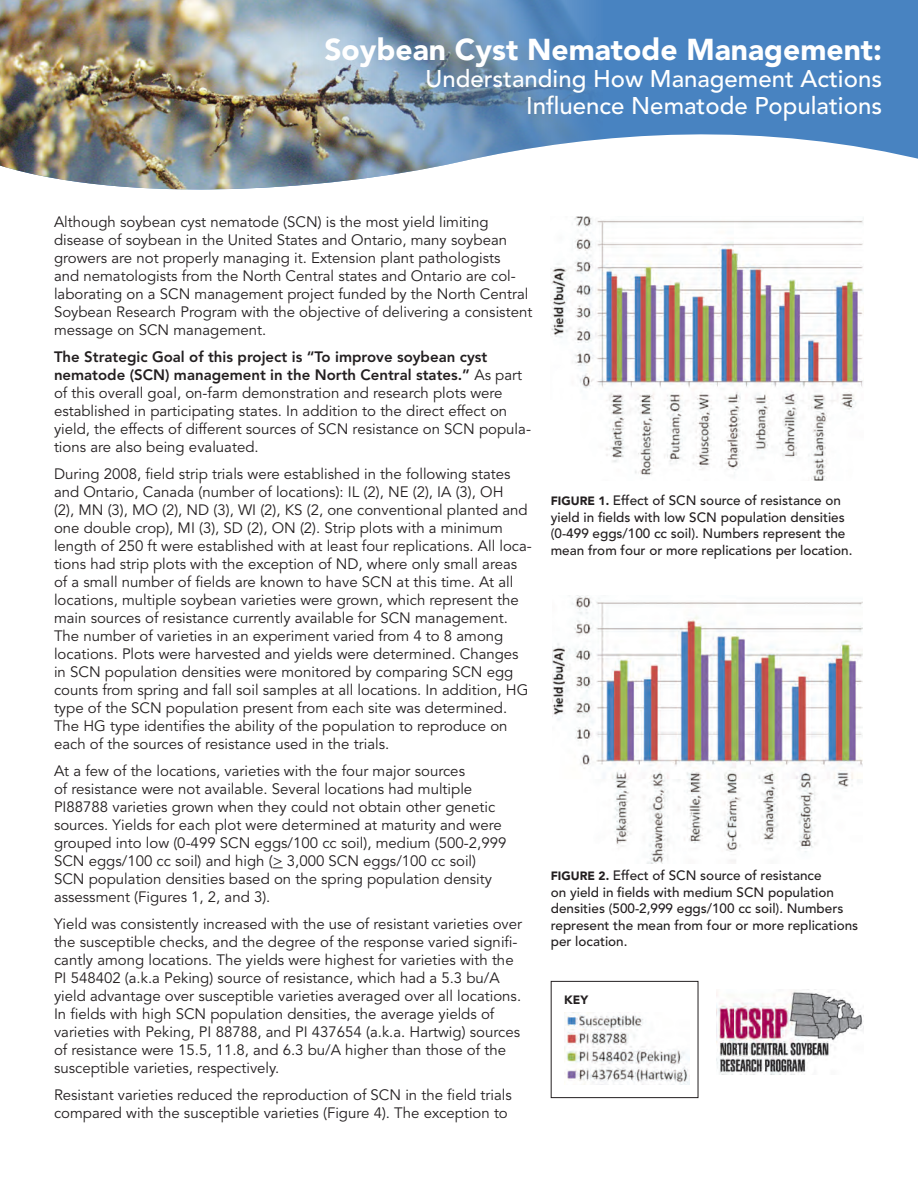
<style>
.page{position:relative;width:918px;height:1188px;background:#fff}
.page>*{position:absolute;margin:0;border:0;box-sizing:border-box;transform-origin:0 0}
.t1{font:900 30px "Avenir LT Std";color:#fff}
.t2{font:500 24px/27px "Avenir LT Std";color:#fff;text-align:right}
.t3{font:15px/18px "Avenir LT Std";color:#231f20}
.t4{font:500 13.5px/16.5px "Avenir LT Std";color:#231f20}
.t5{font:900 12px "Avenir LT Std";color:#231f20}
.s1{font-weight:800}
.s2{font-weight:900;font-size:12px}
</style>
<div class="page">
<svg style="left:603px;top:0;width:315px;height:159px;background:#5d91c8"></svg>
<img style="left:0;top:0;width:603px;height:190px">
<img style="left:551px;top:216px;width:313px;height:265px">
<img style="left:552px;top:595px;width:311px;height:269px">
<img style="left:564px;top:1012px;width:126px;height:73px">
<div style="left:551px;top:981px;width:147px;height:117px;border:1px solid #231f20"></div>
<img style="left:716px;top:990px;width:148px;height:84px">
<p class="t1" style="left:324px;top:31px;width:559px">Soybean Cyst Nematode Management:</p>
<p class="t2" style="left:425px;top:66px;width:458px">Understanding How Management Actions<br>Influence Nematode Populations</p>
<p class="t3" style="left:54px;top:214px;width:480px">Although soybean cyst nematode (SCN) is the most yield limiting disease of soybean in the United States and Ontario, many soybean growers are not properly managing it. Extension plant pathologists<br>and nematologists from the North Central states and Ontario are col&shy;laborating on a SCN management project funded by the North Central Soybean Research Program with the objective of delivering a consistent message on SCN management.</p>
<p class="t3" style="left:54px;top:349px;width:478px"><span class="s1">The Strategic Goal of this project is “To improve soybean cyst nematode (SCN) management in the North Central states.”</span> As part of this overall goal, on-farm demonstration and research plots were established in participating states. In addition to the direct effect on yield, the effects of different sources of SCN resistance on SCN popula&shy;tions are also being evaluated.</p>
<p class="t3" style="left:54px;top:466px;width:479px">During 2008, field strip trials were established in the following states and Ontario, Canada (number of locations): IL (2), NE (2), IA (3), OH<br>(2), MN (3), MO (2), ND (3), WI (2), KS (2, one conventional planted and one double crop), MI (3), SD (2), ON (2). Strip plots with a minimum length of 250 ft were established with at least four replications. All loca&shy;tions had strip plots with the exception of ND, where only small areas of a small number of fields are known to have SCN at this time. At all locations, multiple soybean varieties were grown, which represent the main sources of resistance currently available for SCN management.<br>The number of varieties in an experiment varied from 4 to 8 among locations. Plots were harvested and yields were determined. Changes in SCN population densities were monitored by comparing SCN egg counts from spring and fall soil samples at all locations. In addition, HG type of the SCN population present from each site was determined.<br>The HG type identifies the ability of the population to reproduce on each of the sources of resistance used in the trials.</p>
<p class="t3" style="left:54px;top:763px;width:454px">At a few of the locations, varieties with the four major sources<br>of resistance were not available. Several locations had multiple PI88788 varieties grown when they could not obtain other genetic sources. Yields for each plot were determined at maturity and were grouped into low (0-499 SCN eggs/100 cc soil), medium (500-2,999<br>SCN eggs/100 cc soil) and high (&gt; 3,000 SCN eggs/100 cc soil)<br>SCN population densities based on the spring population density assessment (Figures 1, 2, and 3).</p>
<p class="t3" style="left:54px;top:916px;width:470px">Yield was consistently increased with the use of resistant varieties over the susceptible checks, and the degree of the response varied signifi&shy;cantly among locations. The yields were highest for varieties with the PI 548402 (a.k.a Peking) source of resistance, which had a 5.3 bu/A yield advantage over susceptible varieties averaged over all locations.<br>In fields with high SCN population densities, the average yields of varieties with Peking, PI 88788, and PI 437654 (a.k.a. Hartwig) sources of resistance were 15.5, 11.8, and 6.3 bu/A higher than those of the susceptible varieties, respectively.</p>
<p class="t3" style="left:54px;top:1087px;width:459px">Resistant varieties reduced the reproduction of SCN in the field trials</p>
<p class="t3" style="left:54px;top:1105px;width:455px">compared with the susceptible varieties (Figure 4). The exception to</p>
<p class="t4" style="left:551px;top:493px;width:303px"><span class="s2">Figure 1.</span> Effect of SCN source of resistance on yield in fields with low SCN population densities (0-499 eggs/100 cc soil). Numbers represent the mean from four or more replications per location.</p>
<p class="t4" style="left:551px;top:868px;width:309px"><span class="s2">Figure 2.</span> Effect of SCN source of resistance<br>on yield in fields with medium SCN population densities (500-2,999 eggs/100 cc soil). Numbers represent the mean from four or more replications per location.</p>
<p class="t5" style="left:564px;top:992px;width:26px">Key</p>
</div>
